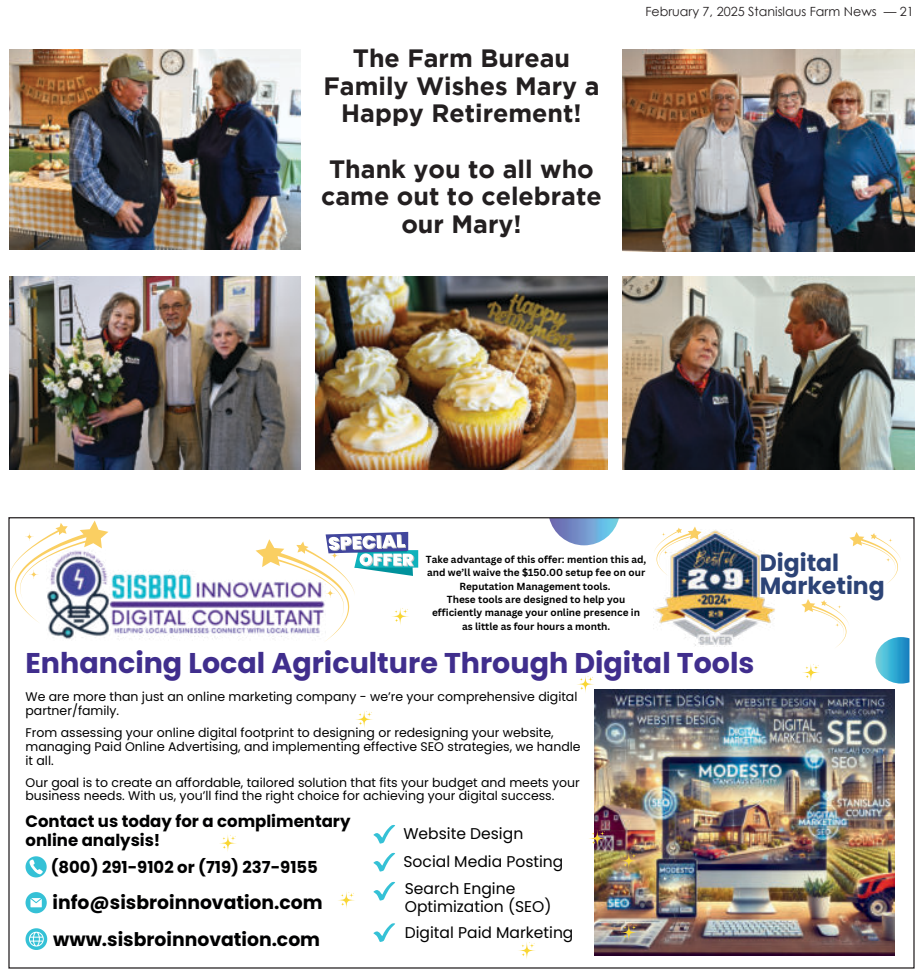
<style>
.page{position:relative;width:923px;height:977px;background:#fff}
.page>*{position:absolute;margin:0;border:0;box-sizing:border-box;transform-origin:0 0}
.t1{font:700 28.5px "Poppins";color:#402e8d}
.t2{font:700 25px/27.5px "Gotham";color:#231f20;text-align:center}
.t3{font:700 23.5px/23px "Poppins";color:#2c4376}
.t4{font:700 18.75px "Poppins";color:#000001}
.t5{font:700 16.5px/18.8px "Poppins";color:#000001}
.t6{font:15.5px/27.2px "Poppins";color:#000001}
.t7{font:12.62px "Century Gothic";color:#231f20}
.t8{font:12.5px/13.8px "Poppins";color:#000001}
.t9{font:700 10px/13.4px "Canva Sans";color:#000001;text-align:center}
</style>
<div class="page">
<img style="left:875px;top:637px;width:34px;height:46px">
<img style="left:48px;top:570px;width:207px;height:69px">
<svg style="left:849px;top:532px;width:51px;height:52px"></svg>
<img style="left:549px;top:519px;width:70px;height:26px">
<img style="left:594px;top:689px;width:300px;height:266px">
<img style="left:653px;top:529px;width:122px;height:117px">
<svg style="left:10px;top:520px;width:98px;height:103px"></svg>
<svg style="left:588px;top:829px;width:18px;height:18px"></svg>
<svg style="left:591px;top:829px;width:14px;height:15px"></svg>
<svg style="left:340px;top:892px;width:14px;height:13px"></svg>
<svg style="left:26px;top:928px;width:21px;height:21px"></svg>
<svg style="left:26px;top:892px;width:21px;height:21px"></svg>
<svg style="left:26px;top:856px;width:21px;height:21px"></svg>
<svg style="left:222px;top:835px;width:14px;height:13px"></svg>
<svg style="left:373px;top:824px;width:22px;height:19px"></svg>
<svg style="left:373px;top:852px;width:22px;height:19px"></svg>
<svg style="left:373px;top:881px;width:22px;height:19px"></svg>
<svg style="left:373px;top:923px;width:22px;height:19px"></svg>
<svg style="left:620px;top:923px;width:17px;height:18px"></svg>
<svg style="left:623px;top:923px;width:14px;height:15px"></svg>
<svg style="left:358px;top:711px;width:14px;height:14px"></svg>
<svg style="left:620px;top:851px;width:17px;height:18px"></svg>
<svg style="left:623px;top:852px;width:14px;height:14px"></svg>
<svg style="left:801px;top:599px;width:48px;height:48px"></svg>
<svg style="left:579px;top:676px;width:14px;height:13px"></svg>
<svg style="left:521px;top:942px;width:14px;height:14px"></svg>
<svg style="left:804px;top:664px;width:14px;height:14px"></svg>
<svg style="left:255px;top:532px;width:163px;height:109px"></svg>
<img style="left:623px;top:49px;width:291px;height:203px">
<img style="left:9px;top:277px;width:291px;height:192px">
<img style="left:315px;top:277px;width:292px;height:192px">
<img style="left:9px;top:49px;width:291px;height:200px">
<img style="left:622px;top:277px;width:292px;height:192px">
<h2 class="t2" style="left:323px;top:44px;width:277px">The Farm Bureau<br>Family Wishes Mary a<br>Happy Retirement!</h2>
<h2 class="t2" style="left:321px;top:154px;width:282px">Thank you to all who came out to celebrate our Mary!</h2>
<p class="t7" style="left:645px;top:6px;width:270px">February 7, 2025 Stanislaus Farm News — 21</p>
<p class="t9" style="left:426px;top:552px;width:222px">Take advantage of this offer: mention this ad, and we’ll waive the $150.00 setup fee on our Reputation Management tools.<br>These tools are designed to help you efficiently manage your online presence in as little as four hours a month.</p>
<h1 class="t1" style="left:26px;top:646px;width:730px">Enhancing Local Agriculture Through Digital Tools</h1>
<p class="t8" style="left:26px;top:690px;width:553px">We are more than just an online marketing company - we’re your comprehensive digital partner/family.</p>
<p class="t8" style="left:26px;top:726px;width:556px">From assessing your online digital footprint to designing or redesigning your website, managing Paid Online Advertising, and implementing effective SEO strategies, we handle it all.</p>
<p class="t8" style="left:26px;top:775px;width:556px">Our goal is to create an affordable, tailored solution that fits your budget and meets your business needs. With us, you’ll find the right choice for achieving your digital success.</p>
<h3 class="t5" style="left:26px;top:812px;width:326px">Contact us today for a complimentary online analysis!</h3>
<h3 class="t5" style="left:51px;top:857px;width:269px">(800) 291-9102 or (719) 237-9155</h3>
<h3 class="t4" style="left:53px;top:891px;width:271px">info@sisbroinnovation.com</h3>
<h3 class="t4" style="left:53px;top:928px;width:268px">www.sisbroinnovation.com</h3>
<p class="t6" style="left:403px;top:820px;width:161px">Website Design<br>Social Media Posting<br>Search Engine</p>
<p class="t6" style="left:405px;top:893px;width:170px;line-height:26.1px">Optimization (SEO)<br>Digital Paid Marketing</p>
<h3 class="t3" style="left:759px;top:552px;width:126px">Digital<br>Marketing</h3>
</div>
